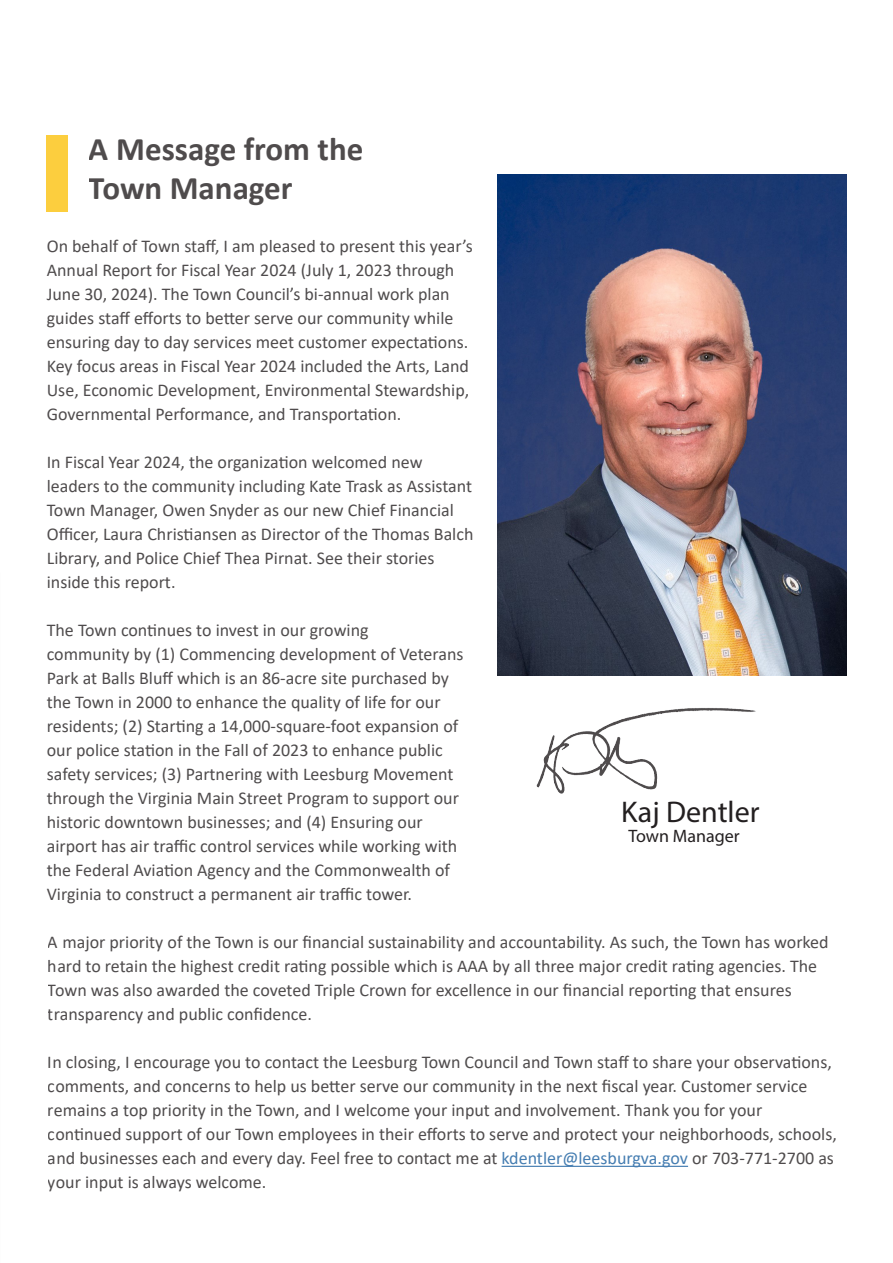
<style>
.page{position:relative;width:893px;height:1263px;background:#fff}
.page>*{position:absolute;margin:0;border:0;box-sizing:border-box;transform-origin:0 0}
.t1{font:700 33px/39.6px "Calibri";color:#231f20}
._20pt_Size_Align_Lef{font:30px "Myriad Pro";color:#231f20}
.t2{font:18px/24px "Calibri";color:#231f20}
._12pt_Size_Align_Lef{font:18px "Myriad Pro";color:#231f20}
.s1{color:#175d9e}
</style>
<div class="page">
<div style="left:47px;top:135px;width:21px;height:76px;background:#fcce3e"></div>
<img style="left:498px;top:174px;width:348px;height:502px">
<img style="left:536px;top:708px;width:220px;height:86px">
<hr style="left:502px;top:1166px;width:186px;height:1px;background:#175d9e">
<h1 class="t1" style="left:89px;top:129px;width:276px">A Message from the<br>Town Manager</h1>
<p class="t2" style="left:47px;top:233px;width:428px">On behalf of Town staff, I am pleased to present this year’s Annual Report for Fiscal Year 2024 (July 1, 2023 through June 30, 2024). The Town Council’s bi-annual work plan guides staff efforts to better serve our community while ensuring day to day services meet customer expectations.<br>Key focus areas in Fiscal Year 2024 included the Arts, Land Use, Economic Development, Environmental Stewardship, Governmental Performance, and Transportation.</p>
<p class="t2" style="left:47px;top:449px;width:428px">In Fiscal Year 2024, the organization welcomed new leaders to the community including Kate Trask as Assistant Town Manager, Owen Snyder as our new Chief Financial Officer, Laura Christiansen as Director of the Thomas Balch Library, and Police Chief Thea Pirnat. See their stories inside this report.</p>
<p class="t2" style="left:47px;top:617px;width:418px">The Town continues to invest in our growing<br>community by (1) Commencing development of Veterans Park at Balls Bluff which is an 86-acre site purchased by the Town in 2000 to enhance the quality of life for our residents; (2) Starting a 14,000-square-foot expansion of our police station in the Fall of 2023 to enhance public safety services; (3) Partnering with Leesburg Movement through the Virginia Main Street Program to support our historic downtown businesses; and (4) Ensuring our airport has air traffic control services while working with the Federal Aviation Agency and the Commonwealth of Virginia to construct a permanent air traffic tower.</p>
<p class="t2" style="left:48px;top:930px;width:782px">A major priority of the Town is our financial sustainability and accountability. As such, the Town has worked hard to retain the highest credit rating possible which is AAA by all three major credit rating agencies. The Town was also awarded the coveted Triple Crown for excellence in our financial reporting that ensures transparency and public confidence.</p>
<p class="t2" style="left:48px;top:1050px;width:790px">In closing, I encourage you to contact the Leesburg Town Council and Town staff to share your observations, comments, and concerns to help us better serve our community in the next fiscal year. Customer service remains a top priority in the Town, and I welcome your input and involvement. Thank you for your continued support of our Town employees in their efforts to serve and protect your neighborhoods, schools, and businesses each and every day. Feel free to contact me at <span class="s1">kdentler@leesburgva.gov</span> or 703-771-2700 as your input is always welcome.</p>
<p class="_20pt_Size_Align_Lef" style="left:621px;top:793px;width:140px">Kaj Dentler</p>
<p class="_12pt_Size_Align_Lef" style="left:628px;top:824px;width:113px">Town Manager</p>
</div>
